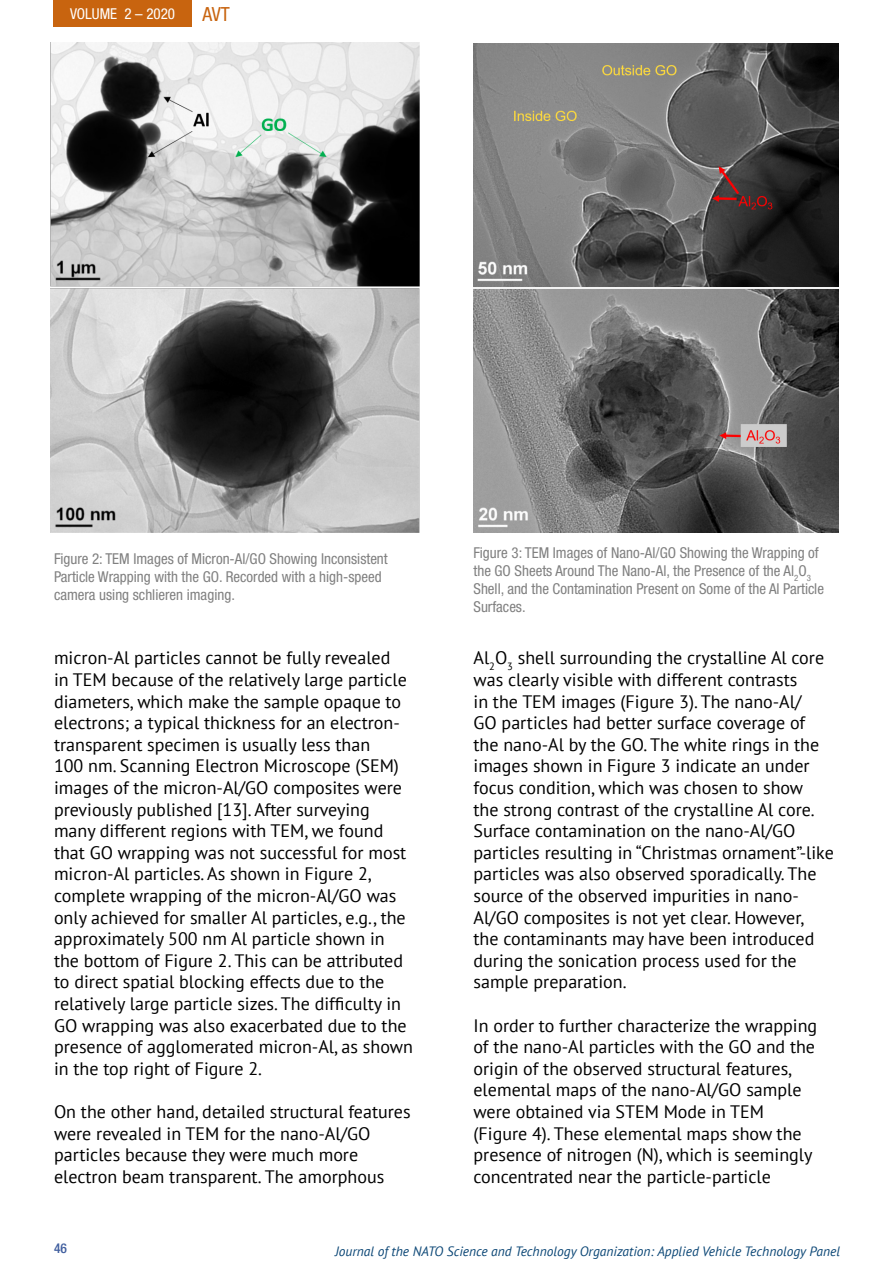
<style>
.page{position:relative;width:893px;height:1263px;background:#fff}
.page>*{position:absolute;margin:0;border:0;box-sizing:border-box;transform-origin:0 0}
.t1{font:italic condensed 19.5px "Helvetica Neue 57";color:#c8640f}
.t2{font:18px/21.6px "PT Sans";color:#000}
.t3{font:italic condensed 15px/18px "Helvetica Neue 57";color:#808080}
.t4{font:italic condensed 15px "Helvetica Neue 57";color:#fff}
.t5{font:italic 13.5px "PT Sans";color:#0c4776}
.t6{font:500 condensed 13.5px "Helvetica Neue LT Std";color:#415f9f}
</style>
<div class="page">
<div style="left:53px;top:0;width:139px;height:26px;background:#c8640f"></div>
<img style="left:51px;top:43px;width:368px;height:490px">
<img style="left:473px;top:43px;width:365px;height:489px">
<p class="t4" style="left:70px;top:5px;width:107px">VOLUME 2 – 2020</p>
<p class="t1" style="left:202px;top:3px;width:29px">AVT</p>
<p class="t3" style="left:54px;top:549px;width:335px">Figure 2: TEM Images of Micron-Al/GO Showing Inconsistent<br>Particle Wrapping with the GO. Recorded with a high-speed camera using schlieren imaging.</p>
<p class="t3" style="left:473px;top:544px;width:352px">Figure 3: TEM Images of Nano-Al/GO Showing the Wrapping of the GO Sheets Around The Nano-Al, the Presence of the Al<sub>2</sub>O<sub>3<br></sub>Shell, and the Contamination Present on Some of the Al Particle Surfaces.</p>
<p class="t2" style="left:54px;top:647px;width:360px">micron-Al particles cannot be fully revealed<br>in TEM because of the relatively large particle diameters, which make the sample opaque to electrons; a typical thickness for an electron&shy;transparent specimen is usually less than<br>100 nm. Scanning Electron Microscope (SEM) images of the micron-Al/GO composites were previously published [13]. After surveying many different regions with TEM, we found that GO wrapping was not successful for most micron-Al particles. As shown in Figure 2, complete wrapping of the micron-Al/GO was only achieved for smaller Al particles, e.g., the approximately 500 nm Al particle shown in the bottom of Figure 2. This can be attributed to direct spatial blocking effects due to the relatively large particle sizes. The difficulty in GO wrapping was also exacerbated due to the presence of agglomerated micron-Al, as shown in the top right of Figure 2.</p>
<p class="t2" style="left:54px;top:1100px;width:358px">On the other hand, detailed structural features were revealed in TEM for the nano-Al/GO particles because they were much more electron beam transparent. The amorphous</p>
<p class="t2" style="left:473px;top:647px;width:362px">Al<sub>2</sub>O<sub>3</sub> shell surrounding the crystalline Al core was clearly visible with different contrasts<br>in the TEM images (Figure 3). The nano-Al/<br>GO particles had better surface coverage of the nano-Al by the GO. The white rings in the images shown in Figure 3 indicate an under focus condition, which was chosen to show<br>the strong contrast of the crystalline Al core.<br>Surface contamination on the nano-Al/GO particles resulting in “Christmas ornament”-like particles was also observed sporadically. The source of the observed impurities in nano-Al/GO composites is not yet clear. However, the contaminants may have been introduced during the sonication process used for the sample preparation.</p>
<p class="t2" style="left:473px;top:1014px;width:345px">In order to further characterize the wrapping of the nano-Al particles with the GO and the origin of the observed structural features, elemental maps of the nano-Al/GO sample were obtained via STEM Mode in TEM (Figure 4). These elemental maps show the presence of nitrogen (N), which is seemingly concentrated near the particle-particle</p>
<p class="t6" style="left:54px;top:1240px;width:14px">46</p>
<p class="t5" style="left:335px;top:1242px;width:507px">Journal of the NATO Science and Technology Organization: Applied Vehicle Technology Panel</p>
</div>
